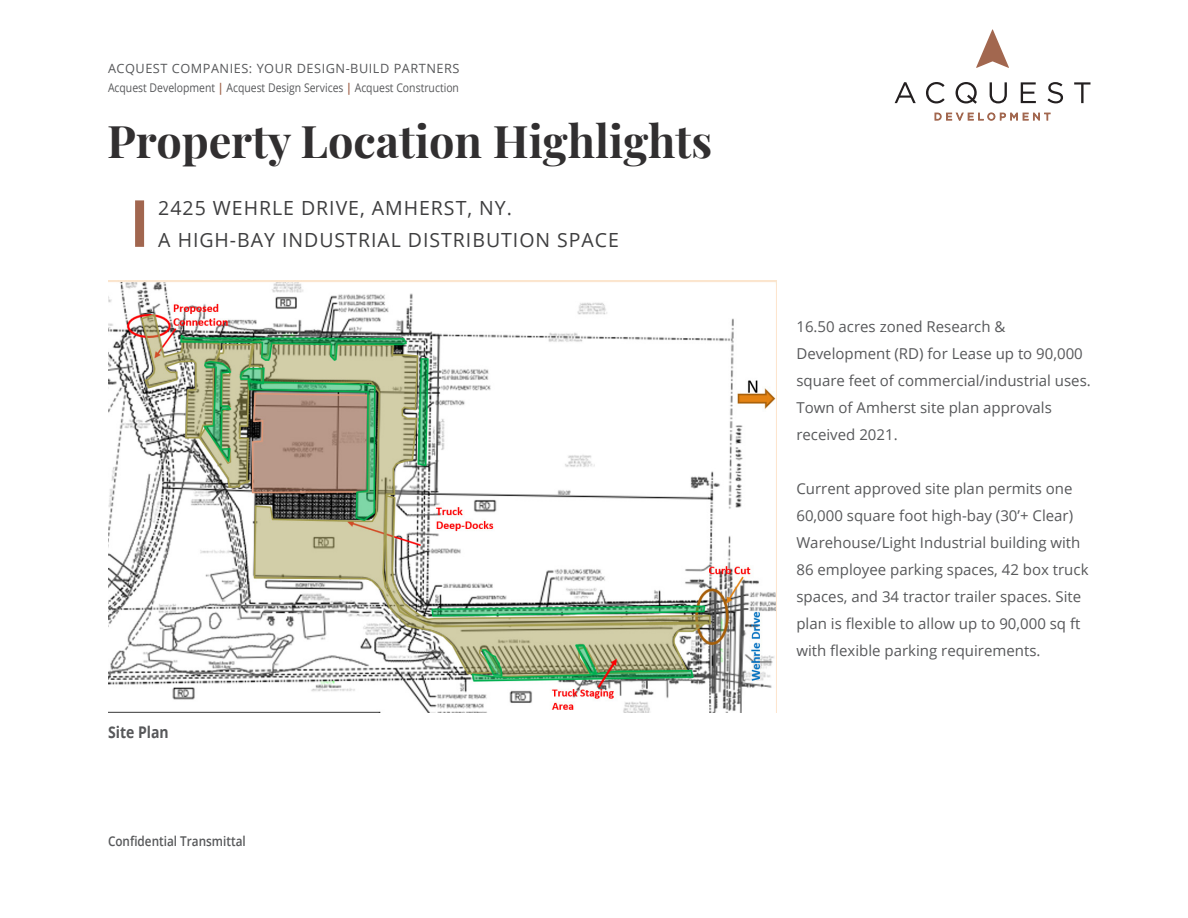
<style>
.page{position:relative;width:1188px;height:918px;background:#fff}
.page>*{position:absolute;margin:0;border:0;box-sizing:border-box;transform-origin:0 0}
.Main_Big_Title{font:700 45px "Playfair Display";color:#312f30}
.H-4{font:19.5px "Open Sans";letter-spacing:.05em;color:#3e3e3f}
.Body-1{font:700 16.05px "Open Sans";color:#57585a;scale:.87 1}
.Body-1-2{font:15px/27px "Open Sans";color:#57585a}
.Body-1-3{font:600 13.5px "Open Sans";color:#57585a;scale:.87 1}
.t1{font:12.75px "Open Sans";letter-spacing:.04em;color:#57585a}
.t2{font:12px "Open Sans";color:#57585a;scale:.87 1}
.s1{font-weight:700;color:#a3674f}
</style>
<div class="page">
<svg style="left:935px;top:113px;width:115px;height:7px"></svg>
<svg style="left:895px;top:82px;width:21px;height:21px"></svg>
<svg style="left:926px;top:82px;width:19px;height:21px"></svg>
<svg style="left:956px;top:82px;width:21px;height:22px"></svg>
<svg style="left:990px;top:82px;width:17px;height:21px"></svg>
<svg style="left:1021px;top:82px;width:15px;height:21px"></svg>
<svg style="left:1048px;top:82px;width:15px;height:21px"></svg>
<svg style="left:1074px;top:82px;width:16px;height:21px"></svg>
<svg style="left:976px;top:29px;width:33px;height:39px"></svg>
<div style="left:135px;top:200px;width:9px;height:47px;background:#a1664f"></div>
<img style="left:108px;top:281px;width:669px;height:432px">
<p class="t1" style="left:108px;top:60px;width:353px">ACQUEST COMPANIES: YOUR DESIGN-BUILD PARTNERS</p>
<p class="t2" style="left:108px;top:80px;width:405px">Acquest Development <span class="s1">|</span> Acquest Design Services <span class="s1">|</span> Acquest Construction</p>
<p class="Main_Big_Title" style="left:107px;top:106px;width:607px">Property Location Highlights</p>
<p class="H-4" style="left:158px;top:195px;width:355px">2425 WEHRLE DRIVE, AMHERST, NY.</p>
<p class="H-4" style="left:158px;top:226px;width:462px">A HIGH-BAY INDUSTRIAL DISTRIBUTION SPACE</p>
<p class="Body-1" style="left:108px;top:721px;width:71px">Site Plan</p>
<p class="Body-1-3" style="left:108px;top:832px;width:160px">Confidential Transmittal</p>
<p class="Body-1-2" style="left:796px;top:313px;width:296px">16.50 acres zoned Research &amp;<br>Development (RD) for Lease up to 90,000 square feet of commercial/industrial uses.<br>Town of Amherst site plan approvals received 2021.</p>
<p class="Body-1-2" style="left:796px;top:475px;width:294px">Current approved site plan permits one 60,000 square foot high-bay (30’+ Clear)<br>Warehouse/Light Industrial building with 86 employee parking spaces, 42 box truck spaces, and 34 tractor trailer spaces. Site plan is flexible to allow up to 90,000 sq ft with flexible parking requirements.</p>
</div>
